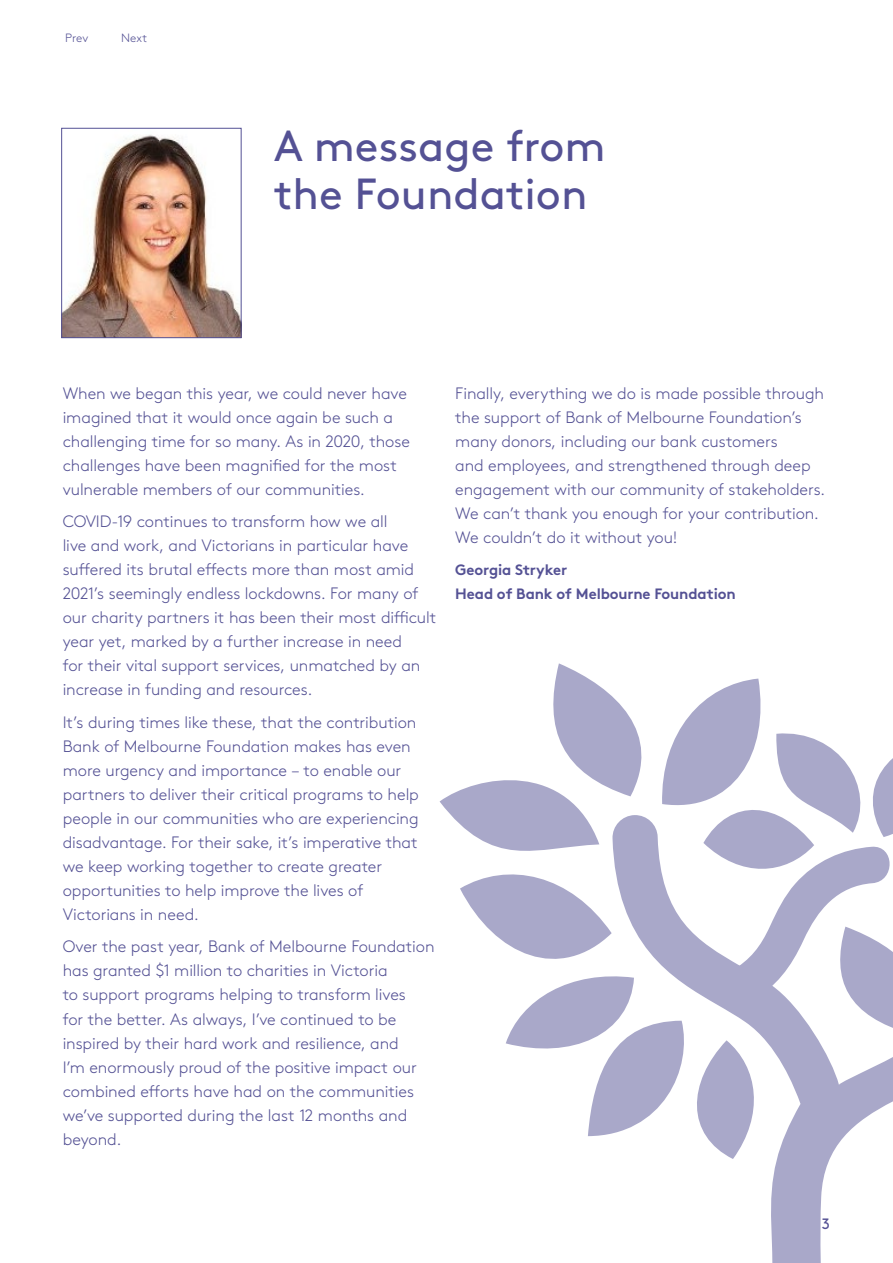
<style>
.page{position:relative;width:893px;height:1263px;background:#fff}
.page>*{position:absolute;margin:0;border:0;box-sizing:border-box;transform-origin:0 0}
.t1{font:43.5px/48px "Brown";color:#545194}
.t2{font:300 16.5px/24px "Brown";letter-spacing:-.005em;color:#545194}
.t3{font:700 15px/24px "Brown";letter-spacing:-.01em;color:#545194}
.t4{font:15px "Brown";color:#545194}
.t5{font:300 12px "Brown";letter-spacing:.005em;color:#545194}
</style>
<div class="page">
<svg style="left:771px;top:1159px;width:59px;height:104px;background:#b6b5d1"></svg>
<svg style="left:440px;top:663px;width:453px;height:496px"></svg>
<img style="left:63px;top:135px;width:176px;height:201px">
<div style="left:61px;top:128px;width:180px;height:210px;border:1px solid #545194"></div>
<p class="t5" style="left:65px;top:29px;width:25px">Prev</p>
<p class="t5" style="left:121px;top:29px;width:28px">Next</p>
<h1 class="t1" style="left:274px;top:118px;width:333px">A message from the Foundation</h1>
<p class="t2" style="left:63px;top:380px;width:349px">When we began this year, we could never have imagined that it would once again be such a challenging time for so many. As in 2020, those challenges have been magnified for the most vulnerable members of our communities.</p>
<p class="t2" style="left:63px;top:508px;width:375px">COVID-19 continues to transform how we all<br>live and work, and Victorians in particular have suffered its brutal effects more than most amid 2021’s seemingly endless lockdowns. For many of our charity partners it has been their most difficult year yet, marked by a further increase in need<br>for their vital support services, unmatched by an increase in funding and resources.</p>
<p class="t2" style="left:63px;top:709px;width:358px">It’s during times like these, that the contribution Bank of Melbourne Foundation makes has even more urgency and importance – to enable our partners to deliver their critical programs to help people in our communities who are experiencing disadvantage. For their sake, it’s imperative that we keep working together to create greater opportunities to help improve the lives of Victorians in need.</p>
<p class="t2" style="left:63px;top:933px;width:373px">Over the past year, Bank of Melbourne Foundation has granted $1 million to charities in Victoria<br>to support programs helping to transform lives<br>for the better. As always, I’ve continued to be inspired by their hard work and resilience, and<br>I’m enormously proud of the positive impact our combined efforts have had on the communities we’ve supported during the last 12 months and beyond.</p>
<p class="t2" style="left:455px;top:380px;width:372px">Finally, everything we do is made possible through the support of Bank of Melbourne Foundation’s many donors, including our bank customers<br>and employees, and strengthened through deep engagement with our community of stakeholders.<br>We can’t thank you enough for your contribution.<br>We couldn’t do it without you!</p>
<p class="t3" style="left:455px;top:556px;width:282px">Georgia Stryker<br>Head of Bank of Melbourne Foundation</p>
<p class="t4" style="left:822px;top:1212px;width:10px">3</p>
</div>
